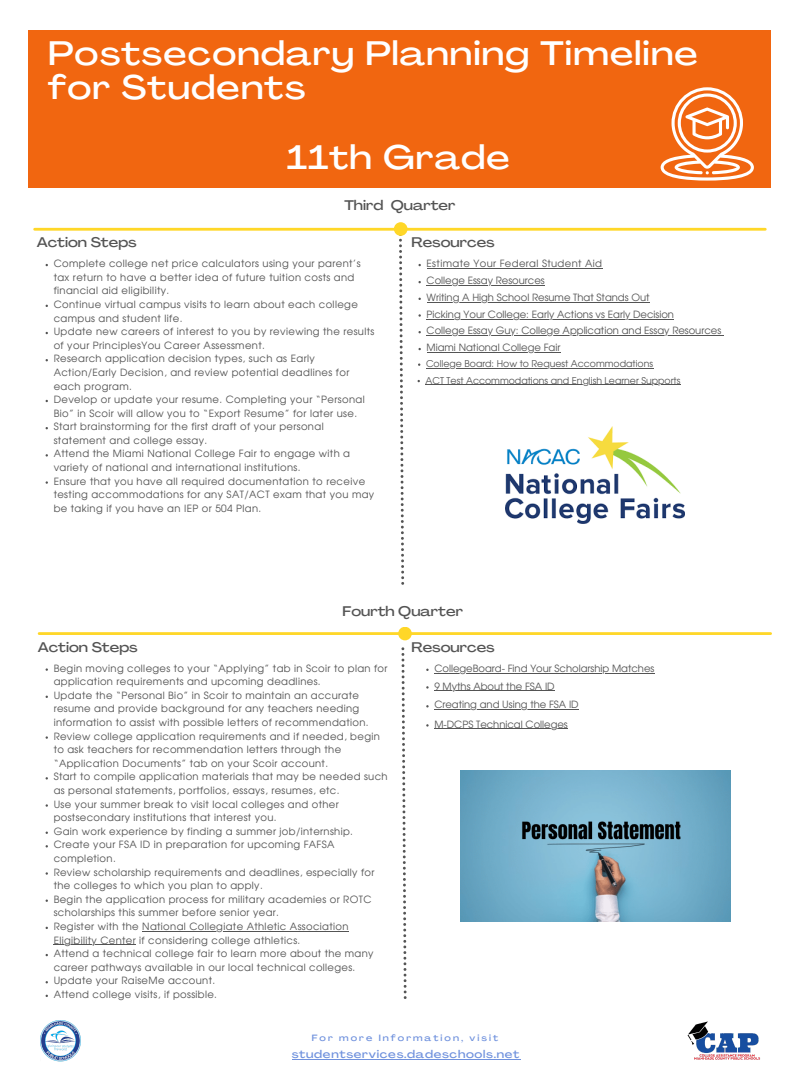
<style>
.page{position:relative;width:810px;height:1080px;background:#fff}
.page>*{position:absolute;margin:0;border:0;box-sizing:border-box;transform-origin:0 0}
.t1{font:500 expanded 33.5px/34.7px "Agrandir";letter-spacing:.035em;color:#fff}
.t2{font:500 expanded 13.75px "Agrandir";color:#545454}
.t3{font:500 expanded 11px "Agrandir";letter-spacing:.065em;color:#6f91dd}
.t4{font:10px/13.6px "Evolventa";letter-spacing:.035em;color:#545454}
.t5{font:10px "Evolventa";color:#545454}
.t6{font:9.38px "Evolventa";color:#545454}
.t7{font:500 expanded 8.94px "Agrandir";letter-spacing:.225em;color:#6f91dd}
</style>
<div class="page">
<div style="left:29px;top:30px;width:742px;height:157px;background:#f16610"></div>
<svg style="left:399px;top:238px;width:5px;height:347px"></svg>
<svg style="left:661px;top:87px;width:93px;height:94px"></svg>
<hr style="left:35px;top:228px;width:364px;height:3px;background:#ffd728">
<div style="left:394px;top:222px;width:14px;height:14px;background:#ffd728;border-radius:50%"></div>
<hr style="left:401px;top:228px;width:364px;height:3px;background:#ffd728">
<hr style="left:407px;top:632px;width:364px;height:3px;background:#ffd728">
<div style="left:398px;top:627px;width:14px;height:13px;background:#ffd728;border-radius:50%"></div>
<hr style="left:39px;top:632px;width:363px;height:3px;background:#ffd728">
<svg style="left:401px;top:647px;width:6px;height:352px"></svg>
<img style="left:687px;top:1021px;width:73px;height:39px">
<img style="left:40px;top:1020px;width:41px;height:42px">
<img style="left:506px;top:426px;width:179px;height:97px">
<img style="left:461px;top:770px;width:269px;height:151px">
<hr style="left:292px;top:1059px;width:228px;height:1px;background:#6f91dd">
<hr style="left:427px;top:268px;width:175px;height:1px;background:#545454">
<hr style="left:142px;top:931px;width:207px;height:1px;background:#545454">
<hr style="left:54px;top:945px;width:82px;height:1px;background:#545454">
<hr style="left:427px;top:285px;width:118px;height:1px;background:#545454">
<hr style="left:427px;top:302px;width:223px;height:1px;background:#545454">
<hr style="left:427px;top:319px;width:247px;height:1px;background:#545454">
<hr style="left:434px;top:673px;width:220px;height:1px;background:#545454">
<hr style="left:434px;top:690px;width:121px;height:1px;background:#545454">
<hr style="left:434px;top:728px;width:134px;height:1px;background:#545454">
<hr style="left:427px;top:335px;width:294px;height:1px;background:#545454">
<hr style="left:427px;top:352px;width:133px;height:1px;background:#545454">
<hr style="left:426px;top:368px;width:227px;height:1px;background:#545454">
<hr style="left:426px;top:384px;width:255px;height:1px;background:#545454">
<hr style="left:434px;top:709px;width:145px;height:1px;background:#545454">
<p class="t1" style="left:48px;top:39px;width:651px">Postsecondary Planning Timeline for Students</p>
<p class="t2" style="left:37px;top:237px;width:102px">Action Steps</p>
<p class="t1" style="left:287px;top:143px;width:225px">11th Grade</p>
<p class="t2" style="left:344px;top:200px;width:112px">Third Quarter</p>
<p class="t2" style="left:411px;top:237px;width:85px">Resources</p>
<p class="t4" style="left:54px;top:257px;width:309px">Complete college net price calculators using your parent’s</p>
<p class="t4" style="left:427px;top:257px;width:177px">Estimate Your Federal Student Aid</p>
<p class="t4" style="left:54px;top:271px;width:302px">tax return to have a better idea of future tuition costs and financial aid eligibility.</p>
<p class="t4" style="left:54px;top:298px;width:306px">Continue virtual campus visits to learn about each college campus and student life.</p>
<p class="t4" style="left:54px;top:325px;width:322px">Update new careers of interest to you by reviewing the results of your PrinciplesYou Career Assessment.</p>
<p class="t4" style="left:54px;top:353px;width:297px">Research application decision types, such as Early<br>Action/Early Decision, and review potential deadlines for each program.</p>
<p class="t4" style="left:54px;top:393px;width:313px">Develop or update your resume. Completing your “Personal<br>Bio” in Scoir will allow you to “Export Resume” for later use.</p>
<p class="t4" style="left:54px;top:420px;width:271px">Start brainstorming for the first draft of your personal statement and college essay.</p>
<p class="t4" style="left:54px;top:448px;width:298px">Attend the Miami National College Fair to engage with a variety of national and international institutions.</p>
<p class="t4" style="left:54px;top:475px;width:322px">Ensure that you have all required documentation to receive testing accommodations for any SAT/ACT exam that you may be taking if you have an IEP or 504 Plan.</p>
<p class="t5" style="left:427px;top:276px;width:120px">College Essay Resources</p>
<p class="t5" style="left:427px;top:293px;width:224px">Writing A High School Resume That Stands Out</p>
<p class="t5" style="left:427px;top:310px;width:249px">Picking Your College: Early Actions vs Early Decision</p>
<p class="t5" style="left:427px;top:326px;width:296px">College Essay Guy: College Application and Essay Resources</p>
<p class="t5" style="left:427px;top:343px;width:135px">Miami National College Fair</p>
<p class="t6" style="left:426px;top:360px;width:229px">College Board: How to Request Accommodations</p>
<p class="t6" style="left:426px;top:376px;width:256px">ACT Test Accommodations and English Learner Supports</p>
<p class="t2" style="left:343px;top:606px;width:122px">Fourth Quarter</p>
<p class="t2" style="left:38px;top:641px;width:102px">Action Steps</p>
<p class="t2" style="left:411px;top:642px;width:85px">Resources</p>
<p class="t4" style="left:54px;top:662px;width:335px">Begin moving colleges to your “Applying” tab in Scoir to plan for application requirements and upcoming deadlines.</p>
<p class="t4" style="left:54px;top:689px;width:316px">Update the “Personal Bio” in Scoir to maintain an accurate resume and provide background for any teachers needing information to assist with possible letters of recommendation.</p>
<p class="t4" style="left:54px;top:730px;width:328px">Review college application requirements and if needed, begin to ask teachers for recommendation letters through the “Application Documents” tab on your Scoir account.</p>
<p class="t4" style="left:54px;top:771px;width:335px">Start to compile application materials that may be needed such as personal statements, portfolios, essays, resumes, etc.</p>
<p class="t4" style="left:54px;top:798px;width:287px">Use your summer break to visit local colleges and other postsecondary institutions that interest you.</p>
<p class="t4" style="left:54px;top:825px;width:301px">Gain work experience by finding a summer job/internship.</p>
<p class="t4" style="left:54px;top:839px;width:282px">Create your FSA ID in preparation for upcoming FAFSA completion.</p>
<p class="t4" style="left:54px;top:866px;width:322px">Review scholarship requirements and deadlines, especially for the colleges to which you plan to apply.</p>
<p class="t4" style="left:54px;top:893px;width:319px">Begin the application process for military academies or ROTC scholarships this summer before senior year.</p>
<p class="t4" style="left:54px;top:920px;width:296px">Register with the National Collegiate Athletic Association<br>Eligibility Center if considering college athletics.</p>
<p class="t4" style="left:54px;top:947px;width:321px">Attend a technical college fair to learn more about the many career pathways available in our local technical colleges.</p>
<p class="t4" style="left:54px;top:975px;width:163px">Update your RaiseMe account.</p>
<p class="t4" style="left:54px;top:988px;width:165px">Attend college visits, if possible.</p>
<p class="t5" style="left:434px;top:664px;width:222px">CollegeBoard- Find Your Scholarship Matches</p>
<p class="t5" style="left:434px;top:682px;width:122px">9 Myths About the FSA ID</p>
<p class="t5" style="left:434px;top:720px;width:135px">M-DCPS Technical Colleges</p>
<p class="t5" style="left:434px;top:700px;width:146px">Creating and Using the FSA ID</p>
<p class="t7" style="left:312px;top:1035px;width:188px">For more Information, visit</p>
<p class="t3" style="left:292px;top:1049px;width:229px">studentservices.dadeschools.net</p>
</div>
